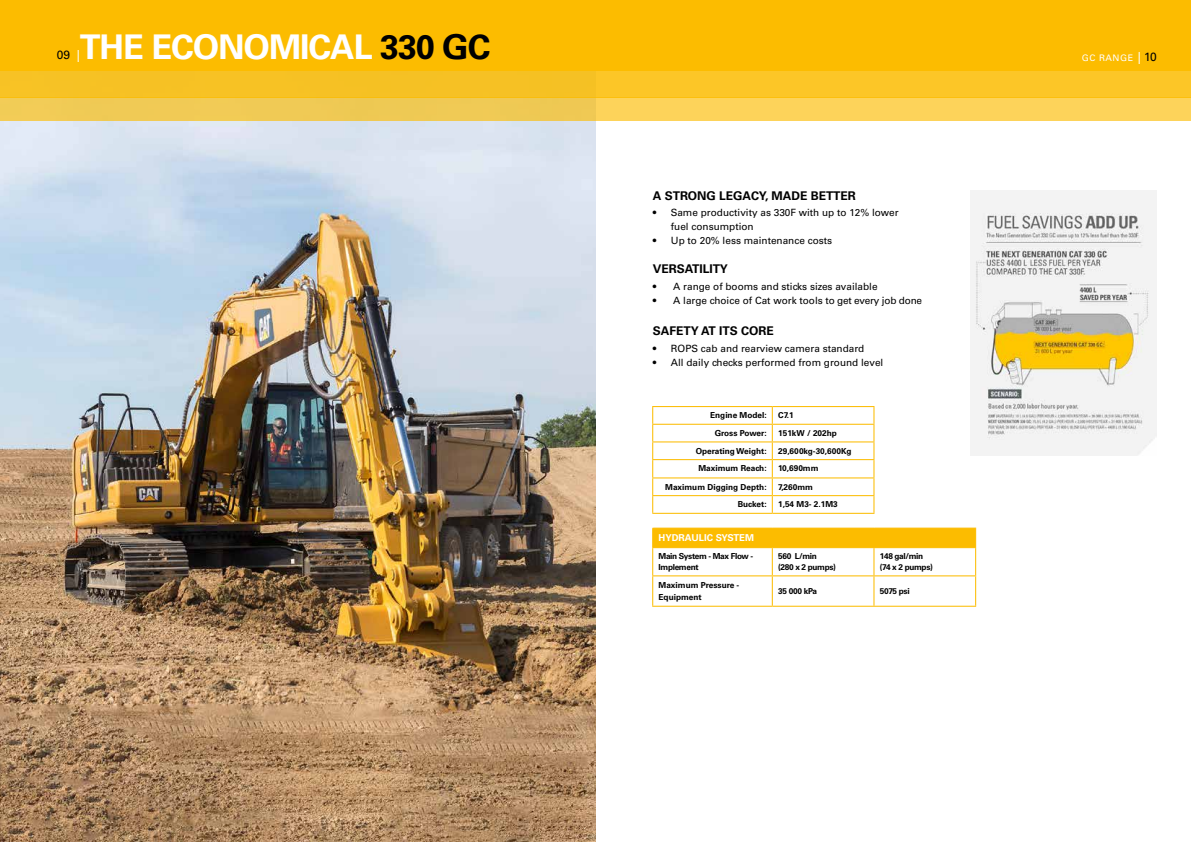
<style>
.page{position:relative;width:1191px;height:842px;background:#fff}
.page>*{position:absolute;margin:0;border:0;box-sizing:border-box;transform-origin:0 0}
.t1{font:700 34px "Univers LT Std";letter-spacing:-.03em;color:#fff}
.t2{font:700 12px "Univers LT Std";color:#000}
.t3{font:12px "Univers LT Std";color:#000}
.t4{font:10px/14px "Univers LT Std";color:#000}
.t5{font:700 9.5px "Univers LT Std";color:#fff}
.t6{font:9px "Univers LT Std";letter-spacing:.06em;color:#fff}
.t7{font:700 8.3px/12.7px "Univers LT Std";color:#000}
.t8{font:700 8.3px/10.5px "Univers LT Std";letter-spacing:-.04em;color:#000}
.s1{color:#000}
.s2{color:#fff}
.s3{font-size:12px}
.s4{font-size:12px;color:#000}
</style>
<div class="page">
<img style="left:0;top:121px;width:595px;height:721px">
<div style="left:0;top:0;width:1191px;height:56px;background:#fcbc00"></div>
<svg style="left:0;top:56px;width:1191px;height:41px;background:#fac017"></svg>
<div style="left:0;top:97px;width:1191px;height:24px;background:#f3cc57"></div>
<img style="left:970px;top:191px;width:186px;height:264px">
<hr style="left:652px;top:406px;width:120px;height:1px;background:#fcbc00">
<hr style="left:772px;top:406px;width:102px;height:1px;background:#fcbc00">
<hr style="left:652px;top:575px;width:120px;height:1px;background:#fcbc00">
<hr style="left:652px;top:576px;width:1px;height:30px;background:#fcbc00">
<hr style="left:772px;top:575px;width:102px;height:1px;background:#fcbc00">
<hr style="left:772px;top:576px;width:1px;height:30px;background:#fcbc00">
<hr style="left:874px;top:575px;width:102px;height:1px;background:#fcbc00">
<hr style="left:873px;top:576px;width:1px;height:30px;background:#fcbc00">
<hr style="left:975px;top:576px;width:1px;height:30px;background:#fcbc00">
<hr style="left:652px;top:606px;width:120px;height:1px;background:#fcbc00">
<hr style="left:772px;top:606px;width:102px;height:1px;background:#fcbc00">
<hr style="left:874px;top:606px;width:102px;height:1px;background:#fcbc00">
<svg style="left:652px;top:407px;width:324px;height:168px"></svg>
<hr style="left:874px;top:528px;width:102px;height:1px;background:#fcbc00">
<h1 class="t1" style="left:80px;top:27px;width:412px">THE ECONOMICAL <span class="s1">330 GC</span></h1>
<p class="t3" style="left:57px;top:47px;width:25px">09 <span class="s2">|</span></p>
<p class="t2" style="left:653px;top:188px;width:204px">A STRONG LEGACY, MADE BETTER</p>
<p class="t4" style="left:671px;top:206px;width:229px;text-indent:-18px">• Same productivity as 330F with up to 12% lower fuel consumption</p>
<p class="t4" style="left:653px;top:234px;width:181px">• Up to 20% less maintenance costs</p>
<p class="t2" style="left:653px;top:262px;width:77px">VERSATILITY</p>
<p class="t4" style="left:653px;top:279px;width:226px">• A range of booms and sticks sizes available</p>
<p class="t4" style="left:653px;top:293px;width:271px">• A large choice of Cat work tools to get every job done</p>
<p class="t2" style="left:653px;top:324px;width:122px">SAFETY AT ITS CORE</p>
<p class="t4" style="left:653px;top:342px;width:213px">• ROPS cab and rearview camera standard</p>
<p class="t4" style="left:653px;top:356px;width:232px">• All daily checks performed from ground level</p>
<p class="t7" style="left:710px;top:409px;width:58px">Engine Model:</p>
<p class="t7" style="left:778px;top:409px;width:17px">C7.1</p>
<p class="t7" style="left:714px;top:427px;width:53px">Gross Power:</p>
<p class="t7" style="left:778px;top:427px;width:60px">151kW / 202hp</p>
<p class="t7" style="left:695px;top:445px;width:72px">Operating Weight:</p>
<p class="t7" style="left:778px;top:445px;width:75px">29,600kg-30,600Kg</p>
<p class="t7" style="left:698px;top:462px;width:70px">Maximum Reach:</p>
<p class="t7" style="left:778px;top:462px;width:42px">10,690mm</p>
<p class="t7" style="left:665px;top:481px;width:103px">Maximum Digging Depth:</p>
<p class="t7" style="left:778px;top:481px;width:36px">7,260mm</p>
<p class="t7" style="left:737px;top:498px;width:30px">Bucket:</p>
<p class="t7" style="left:778px;top:498px;width:61px">1,54 M3- 2.1M3</p>
<p class="t5" style="left:658px;top:532px;width:97px">HYDRAULIC SYSTEM</p>
<p class="t8" style="left:658px;top:551px;width:96px">Main System - Max Flow -<br>Implement</p>
<p class="t8" style="left:778px;top:551px;width:59px">560 L/min<br>(280 x 2 pumps)</p>
<p class="t8" style="left:880px;top:551px;width:55px">148 gal/min (74 x 2 pumps)</p>
<p class="t7" style="left:658px;top:578px;width:82px">Maximum Pressure -<br>Equipment</p>
<p class="t7" style="left:778px;top:585px;width:40px">35 000 kPa</p>
<p class="t7" style="left:880px;top:585px;width:31px">5075 psi</p>
<p class="t6" style="left:1082px;top:53px;width:77px">GC RANGE <span class="s3">|</span> <span class="s4">10</span></p>
</div>
